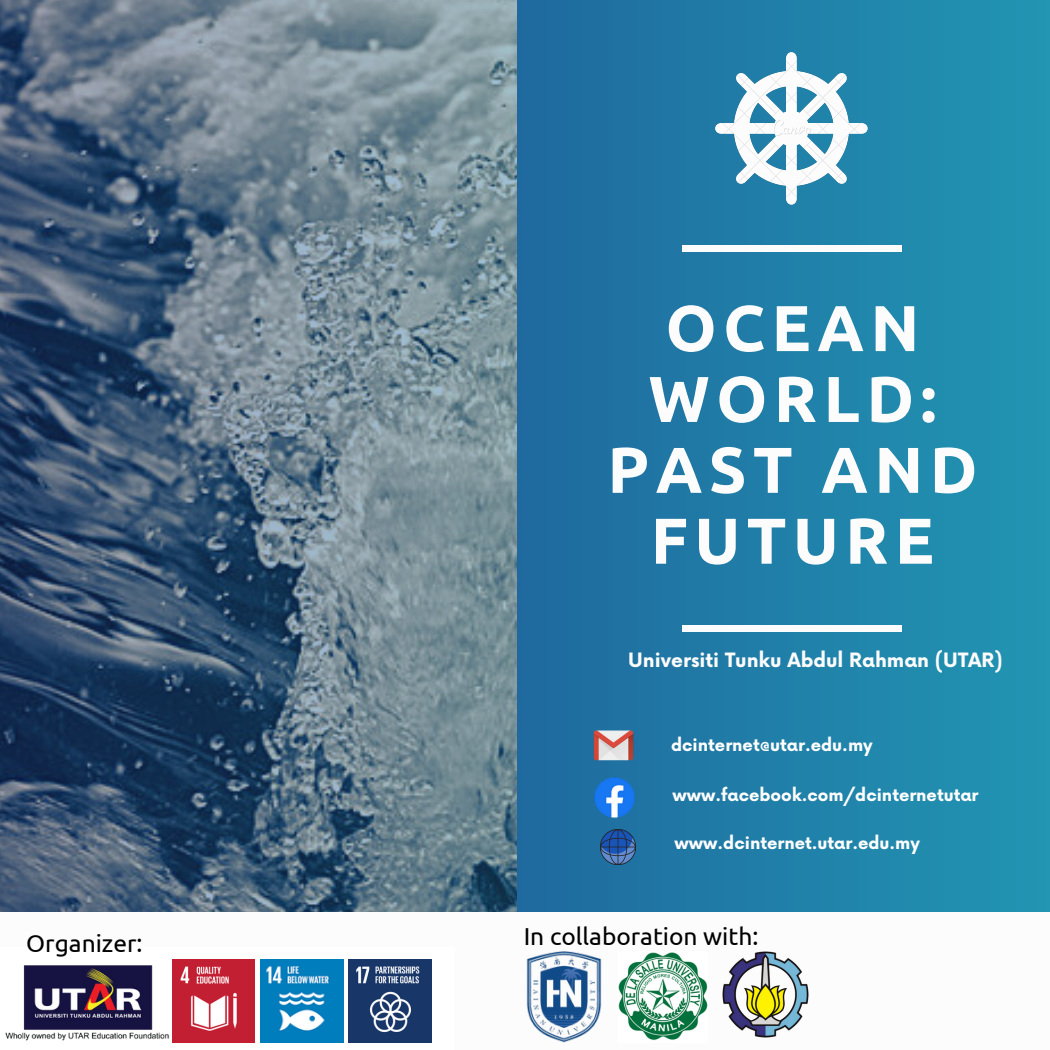
<style>
.page{position:relative;width:1050px;height:1050px;background:#fff}
.page>*{position:absolute;margin:0;border:0;box-sizing:border-box;transform-origin:0 0}
.t1{font:700 64.75px/70.9px "Ubuntu";letter-spacing:.1em;color:#fcfcfc;text-align:center}
.t2{font:24.5px "Ubuntu";color:#000}
.t3{font:700 19.25px "Now";color:#fcfcfc}
.t4{font:700 16.8px "Now";color:#fff}
</style>
<div class="page">
<img style="left:516px;top:0;width:534px;height:912px">
<div style="left:683px;top:245px;width:219px;height:7px;background:#fcfcfc"></div>
<div style="left:683px;top:625px;width:219px;height:7px;background:#fcfcfc"></div>
<img style="left:714px;top:50px;width:156px;height:157px">
<img style="left:591px;top:722px;width:44px;height:44px">
<img style="left:581px;top:774px;width:66px;height:47px">
<img style="left:600px;top:829px;width:36px;height:35px">
<img style="left:0;top:0;width:516px;height:912px">
<img style="left:349px;top:960px;width:82px;height:82px">
<img style="left:172px;top:960px;width:83px;height:82px">
<img style="left:261px;top:960px;width:82px;height:82px">
<img style="left:5px;top:965px;width:164px;height:76px">
<img style="left:527px;top:952px;width:75px;height:91px">
<img style="left:618px;top:952px;width:89px;height:89px">
<img style="left:723px;top:952px;width:85px;height:85px">
<h2 class="t2" style="left:26px;top:930px;width:118px">Organizer:</h2>
<h1 class="t1" style="left:607px;top:292px;width:372px">OCEAN<br>WORLD:<br>PAST AND<br>FUTURE</h1>
<p class="t3" style="left:628px;top:649px;width:376px">Universiti Tunku Abdul Rahman (UTAR)</p>
<p class="t4" style="left:671px;top:736px;width:203px">dcinternet@utar.edu.my</p>
<p class="t4" style="left:673px;top:786px;width:307px">www.facebook.com/dcinternetutar</p>
<p class="t4" style="left:675px;top:833px;width:247px">www.dcinternet.utar.edu.my</p>
<h2 class="t2" style="left:524px;top:922px;width:236px">In collaboration with:</h2>
</div>
